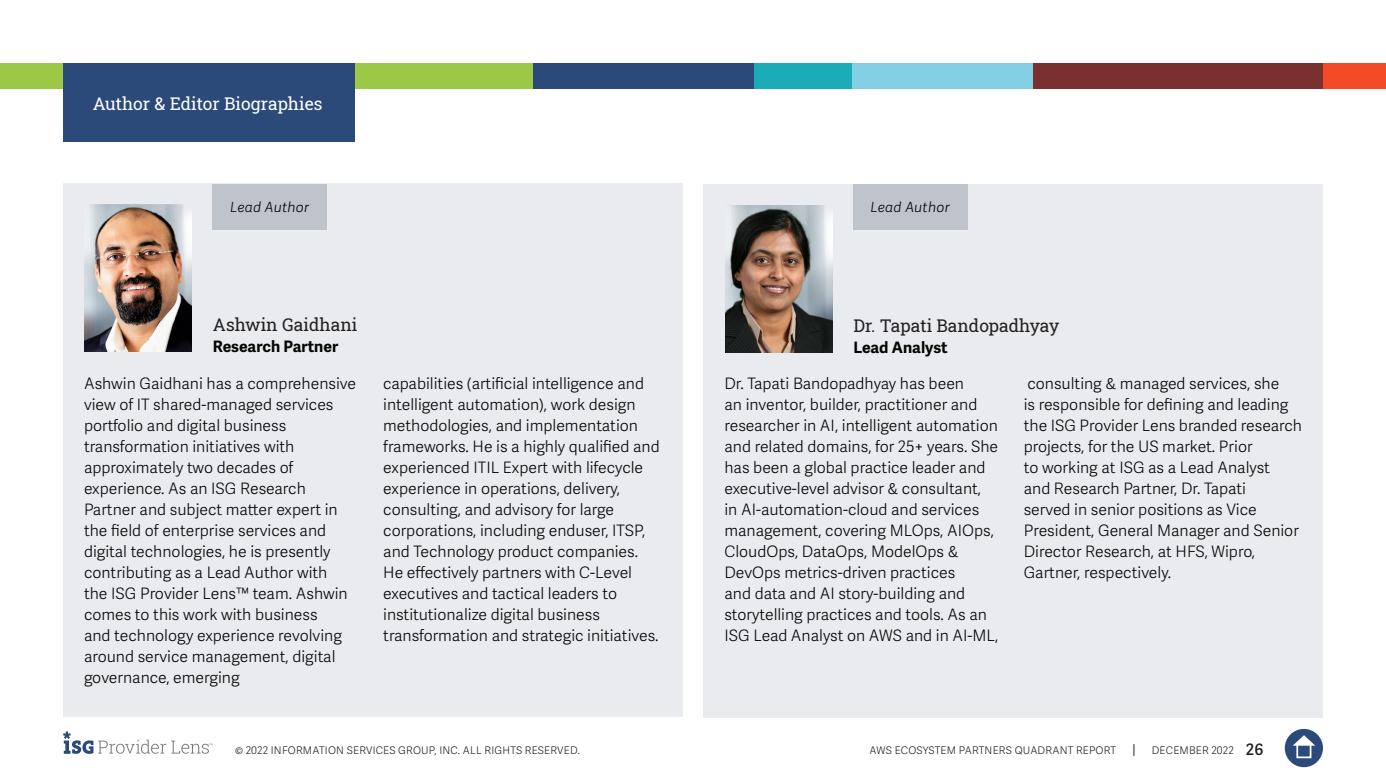
<style>
.page{position:relative;width:1386px;height:780px;background:#fff}
.page>*{position:absolute;margin:0;border:0;box-sizing:border-box;transform-origin:0 0}
.t1{font:17.5px "Roboto Slab ISG P Regular";color:#231f20}
.t2{font:17.5px "Roboto Slab ISG P Regular";color:#fff}
.t3{font:300 15.75px/21px "Adelle Sans";color:#040503}
.t4{font:700 15.75px "Adelle Sans";color:#040503}
.t5{font:italic 300 14px "Adelle Sans";letter-spacing:.015em;color:#000}
.t6{font:300 10.5px "Adelle Sans";letter-spacing:.02em;color:#231f20}
.s1{font-weight:600;font-size:15.75px}
</style>
<div class="page">
<svg style="left:1133px;top:744px;width:1px;height:12px"></svg>
<div style="left:1285px;top:729px;width:38px;height:38px;background:#2b4a79;border-radius:50%"></div>
<svg style="left:1293px;top:735px;width:22px;height:10px"></svg>
<div style="left:1296px;top:743px;width:15px;height:15px;border:2px solid #fff"></div>
<svg style="left:63px;top:731px;width:150px;height:23px"></svg>
<div style="left:0;top:63px;width:533px;height:25px;background:#9bc947"></div>
<div style="left:533px;top:63px;width:223px;height:25px;background:#2b4a79"></div>
<div style="left:850px;top:63px;width:184px;height:25px;background:#84cee3"></div>
<div style="left:1323px;top:63px;width:63px;height:25px;background:#f54a26"></div>
<div style="left:1033px;top:63px;width:290px;height:25px;background:#7a302e"></div>
<div style="left:754px;top:63px;width:98px;height:25px;background:#1cabb9"></div>
<div style="left:63px;top:63px;width:292px;height:79px;background:#2b4a79"></div>
<div style="left:704px;top:184px;width:619px;height:533px;background:#e9ebee"></div>
<div style="left:853px;top:184px;width:114px;height:46px;background:#bfc4cc"></div>
<img style="left:725px;top:205px;width:107px;height:147px">
<div style="left:63px;top:184px;width:619px;height:533px;background:#e9ebee"></div>
<div style="left:213px;top:184px;width:114px;height:45px;background:#bfc4cc"></div>
<img style="left:85px;top:205px;width:107px;height:147px">
<p class="t2" style="left:93px;top:91px;width:231px">Author &amp; Editor Biographies</p>
<p class="t5" style="left:230px;top:199px;width:81px">Lead Author</p>
<p class="t5" style="left:871px;top:199px;width:81px">Lead Author</p>
<p class="t1" style="left:213px;top:313px;width:146px">Ashwin Gaidhani</p>
<p class="t4" style="left:213px;top:337px;width:127px">Research Partner</p>
<p class="t1" style="left:853px;top:313px;width:208px">Dr. Tapati Bandopadhyay</p>
<p class="t4" style="left:853px;top:337px;width:96px">Lead Analyst</p>
<p class="t3" style="left:84px;top:373px;width:274px">Ashwin Gaidhani has a comprehensive view of IT shared-managed services portfolio and digital business transformation initiatives with approximately two decades of experience. As an ISG Research Partner and subject matter expert in the field of enterprise services and digital technologies, he is presently contributing as a Lead Author with<br>the ISG Provider Lens™ team. Ashwin comes to this work with business<br>and technology experience revolving around service management, digital governance, emerging</p>
<p class="t3" style="left:383px;top:373px;width:278px">capabilities (artificial intelligence and intelligent automation), work design methodologies, and implementation frameworks. He is a highly qualified and experienced ITIL Expert with lifecycle experience in operations, delivery, consulting, and advisory for large corporations, including enduser, ITSP, and Technology product companies.<br>He effectively partners with C-Level executives and tactical leaders to institutionalize digital business transformation and strategic initiatives.</p>
<p class="t3" style="left:724px;top:373px;width:275px">Dr. Tapati Bandopadhyay has been<br>an inventor, builder, practitioner and researcher in AI, intelligent automation and related domains, for 25+ years. She has been a global practice leader and executive-level advisor &amp; consultant,<br>in AI-automation-cloud and services management, covering MLOps, AIOps, CloudOps, DataOps, ModelOps &amp; DevOps metrics-driven practices<br>and data and AI story-building and storytelling practices and tools. As an ISG Lead Analyst on AWS and in AI-ML,</p>
<p class="t3" style="left:1024px;top:373px;width:280px">consulting &amp; managed services, she<br>is responsible for defining and leading the ISG Provider Lens branded research projects, for the US market. Prior<br>to working at ISG as a Lead Analyst<br>and Research Partner, Dr. Tapati<br>served in senior positions as Vice President, General Manager and Senior Director Research, at HFS, Wipro, Gartner, respectively.</p>
<p class="t6" style="left:235px;top:744px;width:346px">© 2022 INFORMATION SERVICES GROUP, INC. ALL RIGHTS RESERVED.</p>
<p class="t6" style="left:869px;top:744px;width:248px">AWS ECOSYSTEM PARTNERS QUADRANT REPORT</p>
<p class="t6" style="left:1152px;top:744px;width:113px">DECEMBER 2022 <span class="s1">26</span></p>
</div>
